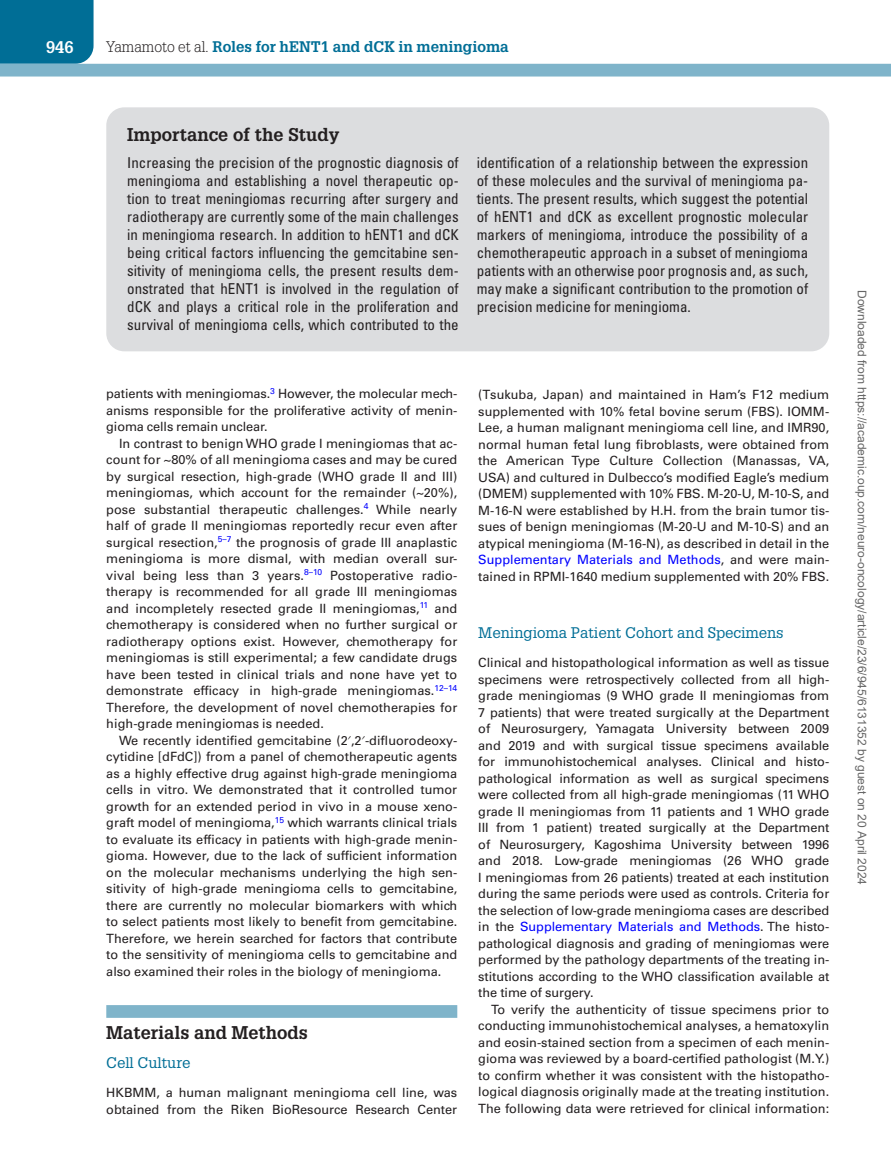
<style>
.page{position:relative;width:891px;height:1175px;background:#fff}
.page>*{position:absolute;margin:0;border:0;box-sizing:border-box;transform-origin:0 0}
.t1{font:700 18px "Glypha LT Std";color:#231f20}
.t2{font:700 16.5px "Glypha LT Std";color:#fff}
.t3{font:condensed 15px/18px "Univers LT Std";color:#231f20;text-align:justify}
.t4{font:15px "Glypha LT Std";color:#006e96}
.t5{font:700 15px "Glypha LT Std";color:#006e96}
.t6{font:12.75px/16.5px "Univers LT Std";color:#231f20;text-align:justify}
.t7{font:12px "Arial";color:#666}
.s1{font-weight:300;color:#231f20}
.s2{font-family:"Gandhari Unicode"}
.s3{color:#00f}
</style>
<div class="page">
<div style="left:0;top:0;width:94px;height:64px;background:#006e96"></div>
<div style="left:0;top:64px;width:891px;height:12px;background:#7fb4ca"></div>
<div style="left:106px;top:1005px;width:351px;height:12px;background:#7fb4ca"></div>
<div style="left:106px;top:107px;width:723px;height:244px;background:#dcdddf;border-radius:18px"></div>
<p class="t2" style="left:46px;top:37px;width:29px">946</p>
<p class="t5" style="left:106px;top:37px;width:404px"><span class="s1">Yamamoto et al.</span> Roles for hENT1 and dCK in meningioma</p>
<h1 class="t1" style="left:127px;top:124px;width:214px">Importance of the Study</h1>
<p class="t3" style="left:127px;top:154px;width:333px">Increasing the precision of the prognostic diagnosis of meningioma and establishing a novel therapeutic op&shy;tion to treat meningiomas recurring after surgery and radiotherapy are currently some of the main challenges in meningioma research. In addition to hENT1 and dCK being critical factors influencing the gemcitabine sen&shy;sitivity of meningioma cells, the present results dem&shy;onstrated that hENT1 is involved in the regulation of dCK and plays a critical role in the proliferation and survival of meningioma cells, which contributed to the</p>
<p class="t3" style="left:477px;top:154px;width:333px">identification of a relationship between the expression of these molecules and the survival of meningioma pa&shy;tients. The present results, which suggest the potential of hENT1 and dCK as excellent prognostic molecular markers of meningioma, introduce the possibility of a chemotherapeutic approach in a subset of meningioma patients with an otherwise poor prognosis and, as such, may make a significant contribution to the promotion of precision medicine for meningioma.</p>
<p class="t6" style="left:106px;top:385px;width:352px">patients with meningiomas.<sup>3</sup> However, the molecular mech&shy;anisms responsible for the proliferative activity of menin&shy;gioma cells remain unclear.</p>
<p class="t6" style="left:106px;top:435px;width:353px;text-indent:13px">In contrast to benign WHO grade I meningiomas that ac&shy;count for ~80% of all meningioma cases and may be cured by surgical resection, high-grade (WHO grade II and III) meningiomas, which account for the remainder (~20%), pose substantial therapeutic challenges.<sup>4</sup> While nearly half of grade II meningiomas reportedly recur even after surgical resection,<sup>5–7</sup> the prognosis of grade III anaplastic meningioma is more dismal, with median overall sur&shy;vival being less than 3 years.<sup>8–10</sup> Postoperative radio&shy;therapy is recommended for all grade III meningiomas and incompletely resected grade II meningiomas,<sup>11</sup> and chemotherapy is considered when no further surgical or radiotherapy options exist. However, chemotherapy for meningiomas is still experimental; a few candidate drugs have been tested in clinical trials and none have yet to demonstrate efficacy in high-grade meningiomas.<sup>12–14<br></sup>Therefore, the development of novel chemotherapies for high-grade meningiomas is needed.</p>
<p class="t6" style="left:106px;top:732px;width:353px;text-indent:13px">We recently identified gemcitabine (2<span class="s2">′</span>,2<span class="s2">′</span>-difluorodeoxy&shy;cytidine [dFdC]) from a panel of chemotherapeutic agents as a highly effective drug against high-grade meningioma cells in vitro. We demonstrated that it controlled tumor growth for an extended period in vivo in a mouse xeno&shy;graft model of meningioma,<sup>15</sup> which warrants clinical trials to evaluate its efficacy in patients with high-grade menin&shy;gioma. However, due to the lack of sufficient information on the molecular mechanisms underlying the high sen&shy;sitivity of high-grade meningioma cells to gemcitabine, there are currently no molecular biomarkers with which to select patients most likely to benefit from gemcitabine.<br>Therefore, we herein searched for factors that contribute to the sensitivity of meningioma cells to gemcitabine and also examined their roles in the biology of meningioma.</p>
<h1 class="t1" style="left:106px;top:1021px;width:203px">Materials and Methods</h1>
<p class="t4" style="left:106px;top:1053px;width:86px">Cell Culture</p>
<p class="t6" style="left:106px;top:1084px;width:352px">HKBMM, a human malignant meningioma cell line, was obtained from the Riken BioResource Research Center</p>
<p class="t6" style="left:478px;top:387px;width:353px">(Tsukuba, Japan) and maintained in Ham’s F12 medium supplemented with 10% fetal bovine serum (FBS). IOMM-Lee, a human malignant meningioma cell line, and IMR90, normal human fetal lung fibroblasts, were obtained from the American Type Culture Collection (Manassas, VA, USA) and cultured in Dulbecco’s modified Eagle’s medium (DMEM) supplemented with 10% FBS. M-20-U, M-10-S, and M-16-N were established by H.H. from the brain tumor tis&shy;sues of benign meningiomas (M-20-U and M-10-S) and an atypical meningioma (M-16-N), as described in detail in the <span class="s3">Supplementary Materials and Methods</span>, and were main&shy;tained in RPMI-1640 medium supplemented with 20% FBS.</p>
<p class="t4" style="left:478px;top:623px;width:307px">Meningioma Patient Cohort and Specimens</p>
<p class="t6" style="left:478px;top:654px;width:353px">Clinical and histopathological information as well as tissue specimens were retrospectively collected from all high&shy;grade meningiomas (9 WHO grade II meningiomas from 7 patients) that were treated surgically at the Department of Neurosurgery, Yamagata University between 2009 and 2019 and with surgical tissue specimens available for immunohistochemical analyses. Clinical and histo&shy;pathological information as well as surgical specimens were collected from all high-grade meningiomas (11 WHO grade II meningiomas from 11 patients and 1 WHO grade III from 1 patient) treated surgically at the Department of Neurosurgery, Kagoshima University between 1996 and 2018. Low-grade meningiomas (26 WHO grade I meningiomas from 26 patients) treated at each institution during the same periods were used as controls. Criteria for the selection of low-grade meningioma cases are described in the <span class="s3">Supplementary Materials and Methods</span>. The histo&shy;pathological diagnosis and grading of meningiomas were performed by the pathology departments of the treating in&shy;stitutions according to the WHO classification available at the time of surgery.</p>
<p class="t6" style="left:478px;top:1001px;width:353px;text-indent:13px">To verify the authenticity of tissue specimens prior to conducting immunohistochemical analyses, a hematoxylin and eosin-stained section from a specimen of each menin&shy;gioma was reviewed by a board-certified pathologist (M.Y.) to confirm whether it was consistent with the histopatho&shy;logical diagnosis originally made at the treating institution.<br>The following data were retrieved for clinical information:</p>
<p class="t7" style="left:866px;top:290px;width:596px;rotate:90deg">Downloaded from https://academic.oup.com/neuro-oncology/article/23/6/945/6131352 by guest on 20 April 2024</p>
</div>
